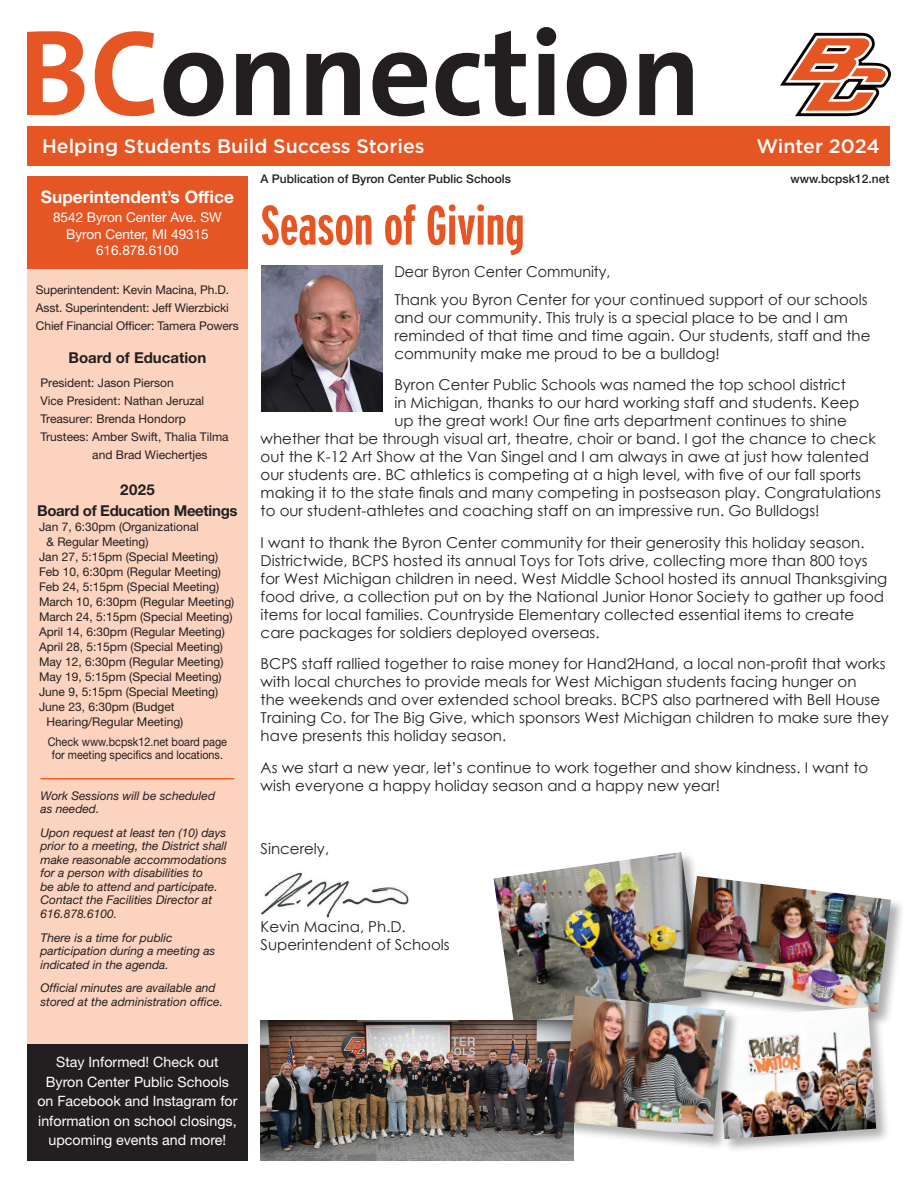
<style>
.page{position:relative;width:918px;height:1188px;background:#fff}
.page>*{position:absolute;margin:0;border:0;box-sizing:border-box;transform-origin:0 0}
.t1{font:700 55.5px "Interstate Compressed";color:#e65524}
.t2{font:500 19.5px "Gotham";color:#fff}
.t3{font:700 17.25px "Helvetica Neue LT Std";color:#fff}
.t4{font:15px/18px "Century Gothic";color:#231f20}
.t5{font:15px/27.8px "Century Gothic";color:#231f20;scale:.95 1}
.t6{font:700 15px/21px "Helvetica Neue LT Std";letter-spacing:-.02em;color:#231f20;text-align:center}
.t7{font:700 15px "Helvetica Neue LT Std";color:#231f20}
.t8{font:14.25px/19.5px "Helvetica Neue LT Std";color:#fff;text-align:center}
.t9{font:13.5px/16.5px "Helvetica Neue LT Std";color:#fff;text-align:center}
.t10{font:12px/18px "Helvetica Neue LT Std";color:#231f20}
.t11{font:italic 12px/13.5px "Helvetica Neue LT Std";color:#231f20}
.t12{font:12px/13.5px "Helvetica Neue LT Std";color:#231f20;text-align:center;scale:.9 1}
.t13{font:500 12px "Helvetica Neue LT Std";color:#231f20}
</style>
<div class="page">
<div style="left:27px;top:180px;width:221px;height:981px;background:#fcd3bf"></div>
<div style="left:28px;top:126px;width:862px;height:39px;background:#e65524"></div>
<div style="left:27px;top:176px;width:221px;height:93px;background:#e65524"></div>
<svg style="left:780px;top:33px;width:111px;height:83px"></svg>
<svg style="left:27px;top:31px;width:57px;height:84px"></svg>
<svg style="left:95px;top:31px;width:60px;height:85px"></svg>
<svg style="left:164px;top:53px;width:59px;height:63px"></svg>
<svg style="left:236px;top:52px;width:54px;height:63px"></svg>
<svg style="left:306px;top:52px;width:54px;height:63px"></svg>
<svg style="left:373px;top:52px;width:54px;height:64px"></svg>
<svg style="left:436px;top:31px;width:90px;height:85px"></svg>
<svg style="left:537px;top:27px;width:19px;height:88px"></svg>
<svg style="left:567px;top:53px;width:60px;height:63px"></svg>
<svg style="left:639px;top:52px;width:54px;height:63px"></svg>
<div style="left:27px;top:1044px;width:221px;height:117px;background:#231f20"></div>
<hr style="left:40px;top:778px;width:194px;height:2px;background:#f26221">
<img style="left:261px;top:873px;width:148px;height:45px">
<img style="left:262px;top:266px;width:121px;height:146px">
<img style="left:494px;top:852px;width:201px;height:168px">
<div style="left:682px;top:875px;width:223px;height:152px;background:#231f20;opacity:.35"></div>
<img style="left:683px;top:876px;width:208px;height:130px">
<div style="left:715px;top:1006px;width:176px;height:148px;background:#231f20;opacity:.35"></div>
<img style="left:740px;top:1007px;width:136px;height:132px">
<img style="left:261px;top:1020px;width:313px;height:140px">
<div style="left:562px;top:994px;width:178px;height:157px;background:#231f20;opacity:.35"></div>
<img style="left:563px;top:995px;width:162px;height:141px">
<h2 class="t2" style="left:42px;top:133px;width:384px">Helping Students Build Success Stories</h2>
<h2 class="t2" style="left:756px;top:133px;width:125px">Winter 2024</h2>
<p class="t13" style="left:261px;top:171px;width:252px">A Publication of Byron Center Public Schools</p>
<p class="t13" style="left:791px;top:171px;width:100px">www.bcpsk12.net</p>
<h1 class="t1" style="left:261px;top:195px;width:265px">Season of Giving</h1>
<p class="t3" style="left:41px;top:186px;width:194px">Superintendent’s Office</p>
<p class="t9" style="left:53px;top:209px;width:170px">8542 Byron Center Ave. SW<br>Byron Center, MI 49315<br>616.878.6100</p>
<p class="t10" style="left:36px;top:280px;width:204px">Superintendent: Kevin Macina, Ph.D.<br>Asst. Superintendent: Jeff Wierzbicki<br>Chief Financial Officer: Tamera Powers</p>
<p class="t7" style="left:69px;top:348px;width:139px">Board of Education</p>
<p class="t10" style="left:40px;top:374px;width:135px">President: Jason Pierson</p>
<p class="t10" style="left:40px;top:392px;width:165px">Vice President: Nathan Jeruzal</p>
<p class="t10" style="left:40px;top:410px;width:147px">Treasurer: Brenda Hondorp</p>
<p class="t10" style="left:40px;top:428px;width:190px">Trustees: Amber Swift, Thalia Tilma</p>
<p class="t10" style="left:92px;top:446px;width:117px">and Brad Wiechertjes</p>
<p class="t6" style="left:37px;top:478px;width:202px">2025<br>Board of Education Meetings</p>
<p class="t10" style="left:39px;top:517px;width:161px">Jan 7, 6:30pm (Organizational</p>
<p class="t10" style="left:46px;top:532px;width:104px">&amp; Regular Meeting)</p>
<p class="t10" style="left:39px;top:547px;width:181px">Jan 27, 5:15pm (Special Meeting)</p>
<p class="t10" style="left:39px;top:562px;width:184px">Feb 10, 6:30pm (Regular Meeting)</p>
<p class="t10" style="left:39px;top:577px;width:182px">Feb 24, 5:15pm (Special Meeting)</p>
<p class="t10" style="left:39px;top:592px;width:197px">March 10, 6:30pm (Regular Meeting)</p>
<p class="t10" style="left:39px;top:607px;width:195px">March 24, 5:15pm (Special Meeting)</p>
<p class="t10" style="left:39px;top:622px;width:187px">April 14, 6:30pm (Regular Meeting)</p>
<p class="t10" style="left:39px;top:637px;width:186px">April 28, 5:15pm (Special Meeting)</p>
<p class="t10" style="left:39px;top:652px;width:186px">May 12, 6:30pm (Regular Meeting)</p>
<p class="t10" style="left:39px;top:667px;width:184px">May 19, 5:15pm (Special Meeting)</p>
<p class="t10" style="left:39px;top:682px;width:181px">June 9, 5:15pm (Special Meeting)</p>
<p class="t10" style="left:39px;top:697px;width:137px">June 23, 6:30pm (Budget</p>
<p class="t10" style="left:46px;top:712px;width:138px">Hearing/Regular Meeting)</p>
<p class="t12" style="left:48px;top:735px;width:201px">Check www.bcpsk12.net board page for meeting specifics and locations.</p>
<p class="t11" style="left:40px;top:789px;width:176px">Work Sessions will be scheduled as needed.</p>
<p class="t11" style="left:40px;top:826px;width:188px">Upon request at least ten (10) days prior to a meeting, the District shall make reasonable accommodations for a person with disabilities to<br>be able to attend and participate.<br>Contact the Facilities Director at<br>616.878.6100.</p>
<p class="t11" style="left:40px;top:930px;width:176px">There is a time for public participation during a meeting as indicated in the agenda.</p>
<p class="t11" style="left:40px;top:981px;width:184px">Official minutes are available and stored at the administration office.</p>
<p class="t5" style="left:394px;top:257px;width:500px">Dear Byron Center Community,<br>Thank you Byron Center for your continued support of our schools</p>
<p class="t4" style="left:394px;top:308px;width:478px">and our community. This truly is a special place to be and I am reminded of that time and time again. Our students, staff and the community make me proud to be a bulldog!</p>
<p class="t4" style="left:394px;top:375px;width:453px">Byron Center Public Schools was named the top school district</p>
<p class="t4" style="left:394px;top:393px;width:467px">in Michigan, thanks to our hard working staff and students. Keep</p>
<p class="t4" style="left:394px;top:411px;width:454px">up the great work! Our fine arts department continues to shine</p>
<p class="t4" style="left:261px;top:429px;width:617px">whether that be through visual art, theatre, choir or band. I got the chance to check</p>
<p class="t4" style="left:261px;top:447px;width:610px">out the K-12 Art Show at the Van Singel and I am always in awe at just how talented</p>
<p class="t4" style="left:261px;top:465px;width:602px">our students are. BC athletics is competing at a high level, with five of our fall sports</p>
<p class="t4" style="left:261px;top:483px;width:622px">making it to the state finals and many competing in postseason play. Congratulations</p>
<p class="t4" style="left:261px;top:501px;width:560px">to our student-athletes and coaching staff on an impressive run. Go Bulldogs!</p>
<p class="t4" style="left:261px;top:533px;width:628px">I want to thank the Byron Center community for their generosity this holiday season.<br>Districtwide, BCPS hosted its annual Toys for Tots drive, collecting more than 800 toys for West Michigan children in need. West Middle School hosted its annual Thanksgiving food drive, a collection put on by the National Junior Honor Society to gather up food items for local families. Countryside Elementary collected essential items to create care packages for soldiers deployed overseas.</p>
<p class="t4" style="left:261px;top:654px;width:630px">BCPS staff rallied together to raise money for Hand2Hand, a local non-profit that works with local churches to provide meals for West Michigan students facing hunger on<br>the weekends and over extended school breaks. BCPS also partnered with Bell House Training Co. for The Big Give, which sponsors West Michigan children to make sure they have presents this holiday season.</p>
<p class="t4" style="left:261px;top:758px;width:609px">As we start a new year, let’s continue to work together and show kindness. I want to wish everyone a happy holiday season and a happy new year!</p>
<p class="t4" style="left:261px;top:839px;width:70px">Sincerely,</p>
<p class="t4" style="left:261px;top:918px;width:191px">Kevin Macina, Ph.D.<br>Superintendent of Schools</p>
<p class="t8" style="left:37px;top:1052px;width:202px">Stay Informed! Check out<br>Byron Center Public Schools on Facebook and Instagram for information on school closings, upcoming events and more!</p>
</div>
